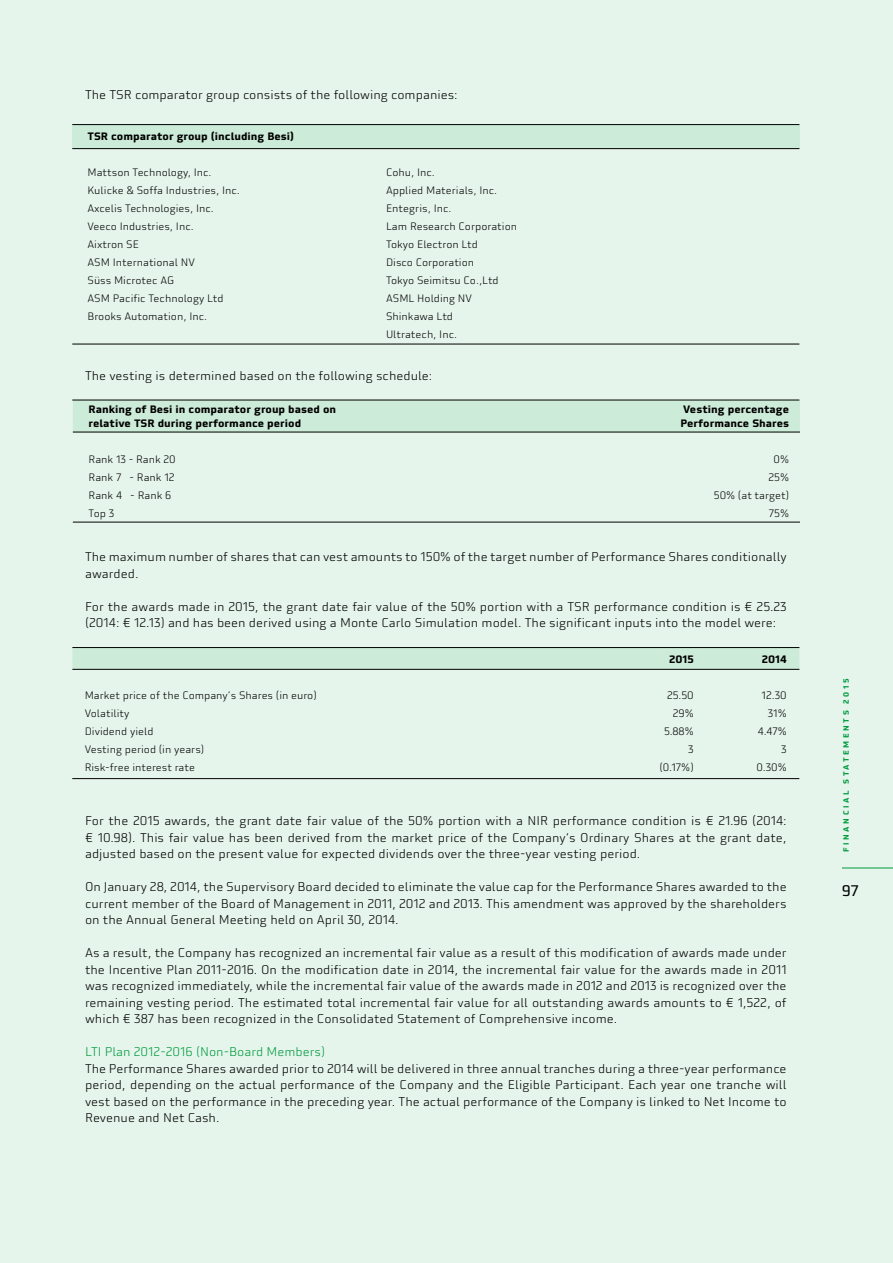
<style>
.page{position:relative;width:893px;height:1263px;background:#e6f5ec}
.page>*{position:absolute;margin:0;border:0;box-sizing:border-box;transform-origin:0 0}
.t1{font:15px "Utility OT";color:#000}
.t2{font:300 12.3px/16.5px "Utility OT";color:#000;text-align:justify}
.t3{font:300 12.3px "Utility OT";color:#009b3e}
.t4{font:300 10.5px/18px "Utility OT";color:#000}
.t5{font:700 10.5px "Utility OT";color:#000}
.t6{font:700 7.5px "Utility OT";letter-spacing:.335em;color:#009b3e}
</style>
<div class="page">
<hr style="left:842px;top:868px;width:51px;height:1px;background:#009b3e">
<div style="left:72px;top:124px;width:727px;height:25px;background:#ccebd8"></div>
<hr style="left:72px;top:148px;width:727px;height:1px;background:#000">
<hr style="left:72px;top:344px;width:727px;height:1px;background:#000">
<hr style="left:72px;top:124px;width:727px;height:1px;background:#000">
<div style="left:73px;top:400px;width:727px;height:32px;background:#ccebd8"></div>
<hr style="left:73px;top:432px;width:727px;height:1px;background:#000">
<hr style="left:73px;top:522px;width:727px;height:1px;background:#000">
<hr style="left:72px;top:400px;width:727px;height:1px;background:#000">
<div style="left:72px;top:647px;width:727px;height:22px;background:#ccebd8"></div>
<hr style="left:72px;top:669px;width:727px;height:1px;background:#000">
<hr style="left:72px;top:778px;width:727px;height:1px;background:#000">
<hr style="left:72px;top:647px;width:727px;height:1px;background:#000">
<p class="t2" style="left:85px;top:87px;width:374px">The TSR comparator group consists of the following companies:</p>
<p class="t5" style="left:87px;top:130px;width:208px">TSR comparator group (including Besi)</p>
<p class="t4" style="left:87px;top:164px;width:126px">Mattson Technology, Inc.</p>
<p class="t4" style="left:386px;top:164px;width:50px">Cohu, Inc.</p>
<p class="t4" style="left:87px;top:182px;width:154px">Kulicke &amp; Soffa Industries, Inc.</p>
<p class="t4" style="left:386px;top:182px;width:113px">Applied Materials, Inc.</p>
<p class="t4" style="left:87px;top:200px;width:128px">Axcelis Technologies, Inc.</p>
<p class="t4" style="left:386px;top:200px;width:67px">Entegris, Inc.</p>
<p class="t4" style="left:87px;top:218px;width:108px">Veeco Industries, Inc.</p>
<p class="t4" style="left:386px;top:218px;width:133px">Lam Research Corporation</p>
<p class="t4" style="left:87px;top:236px;width:53px">Aixtron SE</p>
<p class="t4" style="left:386px;top:236px;width:93px">Tokyo Electron Ltd</p>
<p class="t4" style="left:87px;top:254px;width:109px">ASM International NV</p>
<p class="t4" style="left:386px;top:254px;width:90px">Disco Corporation</p>
<p class="t4" style="left:87px;top:272px;width:88px">Süss Microtec AG</p>
<p class="t4" style="left:386px;top:272px;width:114px">Tokyo Seimitsu Co.,Ltd</p>
<p class="t4" style="left:87px;top:290px;width:138px">ASM Pacific Technology Ltd</p>
<p class="t4" style="left:386px;top:290px;width:87px">ASML Holding NV</p>
<p class="t4" style="left:87px;top:308px;width:121px">Brooks Automation, Inc.</p>
<p class="t4" style="left:386px;top:308px;width:73px">Shinkawa Ltd<br>Ultratech, Inc.</p>
<p class="t2" style="left:85px;top:367px;width:349px">The vesting is determined based on the following schedule:</p>
<p class="t5" style="left:89px;top:403px;width:249px">Ranking of Besi in comparator group based on</p>
<p class="t5" style="left:683px;top:403px;width:108px">Vesting percentage</p>
<p class="t5" style="left:89px;top:416px;width:214px">relative TSR during performance period</p>
<p class="t5" style="left:680px;top:416px;width:110px">Performance Shares</p>
<p class="t4" style="left:89px;top:450px;width:89px">Rank 13 - Rank 20</p>
<p class="t4" style="left:774px;top:450px;width:17px">0%</p>
<p class="t4" style="left:89px;top:468px;width:88px">Rank 7 - Rank 12</p>
<p class="t4" style="left:768px;top:468px;width:22px">25%</p>
<p class="t4" style="left:89px;top:486px;width:84px">Rank 4 - Rank 6</p>
<p class="t4" style="left:714px;top:486px;width:77px">50% (at target)</p>
<p class="t4" style="left:89px;top:504px;width:27px">Top 3</p>
<p class="t4" style="left:769px;top:504px;width:22px">75%</p>
<p class="t2" style="left:85px;top:549px;width:703px">The maximum number of shares that can vest amounts to 150% of the target number of Performance Shares conditionally awarded.</p>
<p class="t2" style="left:85px;top:598px;width:703px">For the awards made in 2015, the grant date fair value of the 50% portion with a TSR performance condition is € 25.23 (2014: € 12.13) and has been derived using a Monte Carlo Simulation model. The significant inputs into the model were:</p>
<p class="t5" style="left:669px;top:653px;width:26px">2015</p>
<p class="t5" style="left:762px;top:653px;width:27px">2014</p>
<p class="t4" style="left:85px;top:687px;width:234px">Market price of the Company’s Shares (in euro)</p>
<p class="t4" style="left:667px;top:687px;width:28px">25.50</p>
<p class="t4" style="left:762px;top:687px;width:27px">12.30</p>
<p class="t4" style="left:85px;top:705px;width:46px">Volatility</p>
<p class="t4" style="left:673px;top:705px;width:22px">29%</p>
<p class="t4" style="left:768px;top:705px;width:20px">31%</p>
<p class="t4" style="left:85px;top:723px;width:70px">Dividend yield</p>
<p class="t4" style="left:664px;top:723px;width:31px">5.88%</p>
<p class="t4" style="left:758px;top:723px;width:30px">4.47%</p>
<p class="t4" style="left:85px;top:741px;width:121px">Vesting period (in years)</p>
<p class="t4" style="left:688px;top:741px;width:7px">3</p>
<p class="t4" style="left:781px;top:741px;width:7px">3</p>
<p class="t4" style="left:85px;top:759px;width:112px">Risk-free interest rate</p>
<p class="t4" style="left:659px;top:759px;width:36px">(0.17%)</p>
<p class="t4" style="left:757px;top:759px;width:32px">0.30%</p>
<p class="t2" style="left:85px;top:813px;width:703px">For the 2015 awards, the grant date fair value of the 50% portion with a NIR performance condition is € 21.96 (2014: € 10.98). This fair value has been derived from the market price of the Company‘s Ordinary Shares at the grant date, adjusted based on the present value for expected dividends over the three-year vesting period.</p>
<p class="t2" style="left:85px;top:879px;width:703px">On January 28, 2014, the Supervisory Board decided to eliminate the value cap for the Performance Shares awarded to the current member of the Board of Management in 2011, 2012 and 2013. This amendment was approved by the shareholders on the Annual General Meeting held on April 30, 2014.</p>
<p class="t2" style="left:85px;top:945px;width:703px">As a result, the Company has recognized an incremental fair value as a result of this modification of awards made under the Incentive Plan 2011-2016. On the modification date in 2014, the incremental fair value for the awards made in 2011 was recognized immediately, while the incremental fair value of the awards made in 2012 and 2013 is recognized over the remaining vesting period. The estimated total incremental fair value for all outstanding awards amounts to € 1,522, of which € 387 has been recognized in the Consolidated Statement of Comprehensive income.</p>
<p class="t3" style="left:85px;top:1045px;width:242px">LTI Plan 2012-2016 (Non-Board Members)</p>
<p class="t2" style="left:85px;top:1060px;width:703px">The Performance Shares awarded prior to 2014 will be delivered in three annual tranches during a three-year performance period, depending on the actual performance of the Company and the Eligible Participant. Each year one tranche will vest based on the performance in the preceding year. The actual performance of the Company is linked to Net Income to Revenue and Net Cash.</p>
<p class="t6" style="left:841px;top:852px;width:175px;rotate:-90deg">FINANCIAL STATEMENTS 2015</p>
<p class="t1" style="left:842px;top:881px;width:18px">97</p>
</div>
